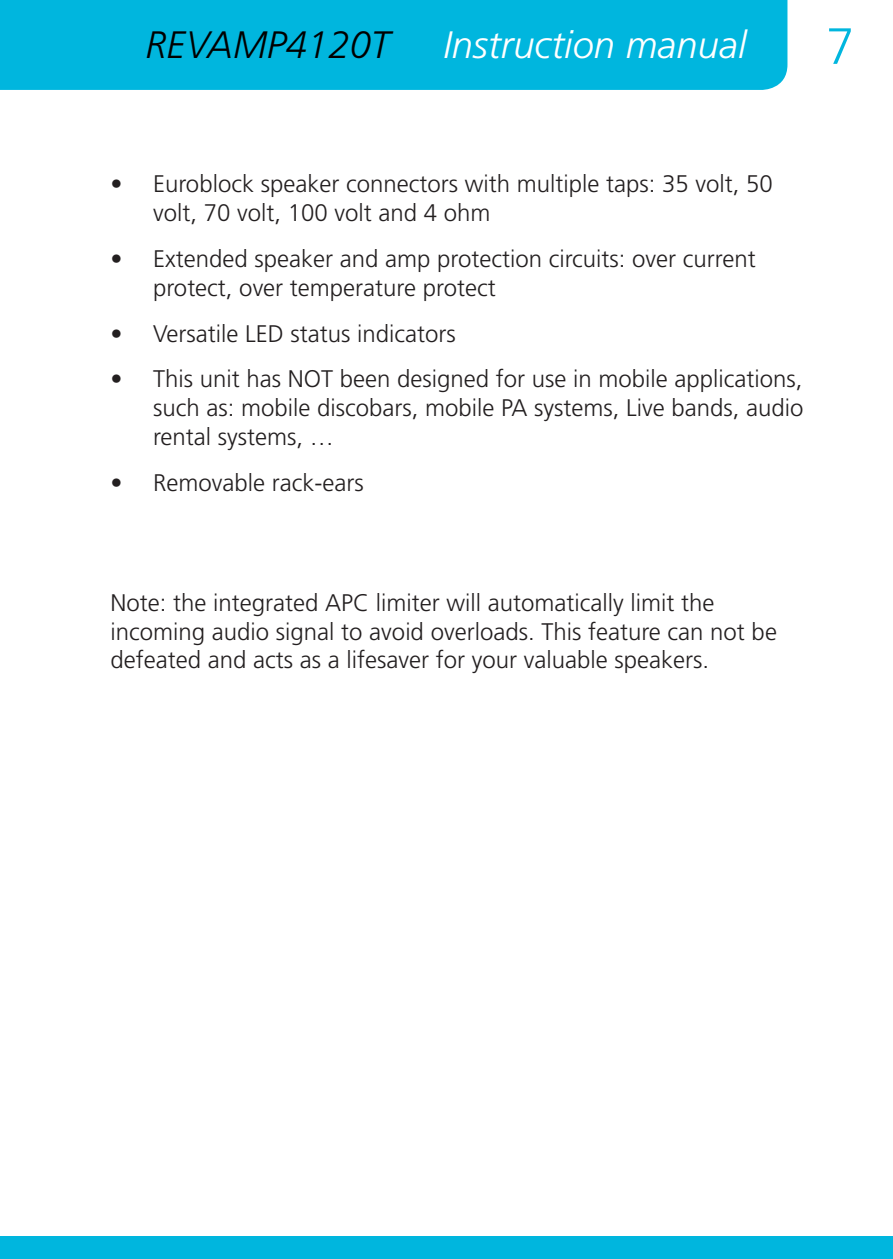
<style>
.page{position:relative;width:893px;height:1259px;background:#fff}
.page>*{position:absolute;margin:0;border:0;box-sizing:border-box;transform-origin:0 0}
.t1{font:300 51px "Frutiger LT Std";color:#00b6de}
.t2{font:italic 300 38.1px "Frutiger LT Std";color:#fff}
.t3{font:italic 300 38.1px "Frutiger LT Std";color:#000}
.Text_black{font:300 24px/28.8px "Frutiger LT Std";color:#231f20}
</style>
<div class="page">
<div style="left:0;top:0;width:787px;height:90px;background:#00b6de"></div>
<div style="left:0;top:1236px;width:893px;height:23px;background:#00b6de"></div>
<h2 class="t3" style="left:145px;top:23px;width:246px">REVAMP4120T</h2>
<h2 class="t2" style="left:443px;top:23px;width:305px">Instruction manual</h2>
<h1 class="t1" style="left:826px;top:17px;width:30px">7</h1>
<p class="Text_black" style="left:153px;top:170px;width:621px;text-indent:-43px">• Euroblock speaker connectors with multiple taps: 35 volt, 50 volt, 70 volt, 100 volt and 4 ohm</p>
<p class="Text_black" style="left:153px;top:245px;width:604px;text-indent:-43px">• Extended speaker and amp protection circuits: over current protect, over temperature protect</p>
<p class="Text_black" style="left:111px;top:319px;width:347px">• Versatile LED status indicators</p>
<p class="Text_black" style="left:153px;top:365px;width:652px;text-align:justify;text-indent:-43px">• This unit has NOT been designed for use in mobile applications, such as: mobile discobars, mobile PA systems, Live bands, audio rental systems, …</p>
<p class="Text_black" style="left:111px;top:468px;width:255px">• Removable rack-ears</p>
<p class="Text_black" style="left:111px;top:588px;width:668px">Note: the integrated APC limiter will automatically limit the incoming audio signal to avoid overloads. This feature can not be defeated and acts as a lifesaver for your valuable speakers.</p>
</div>
